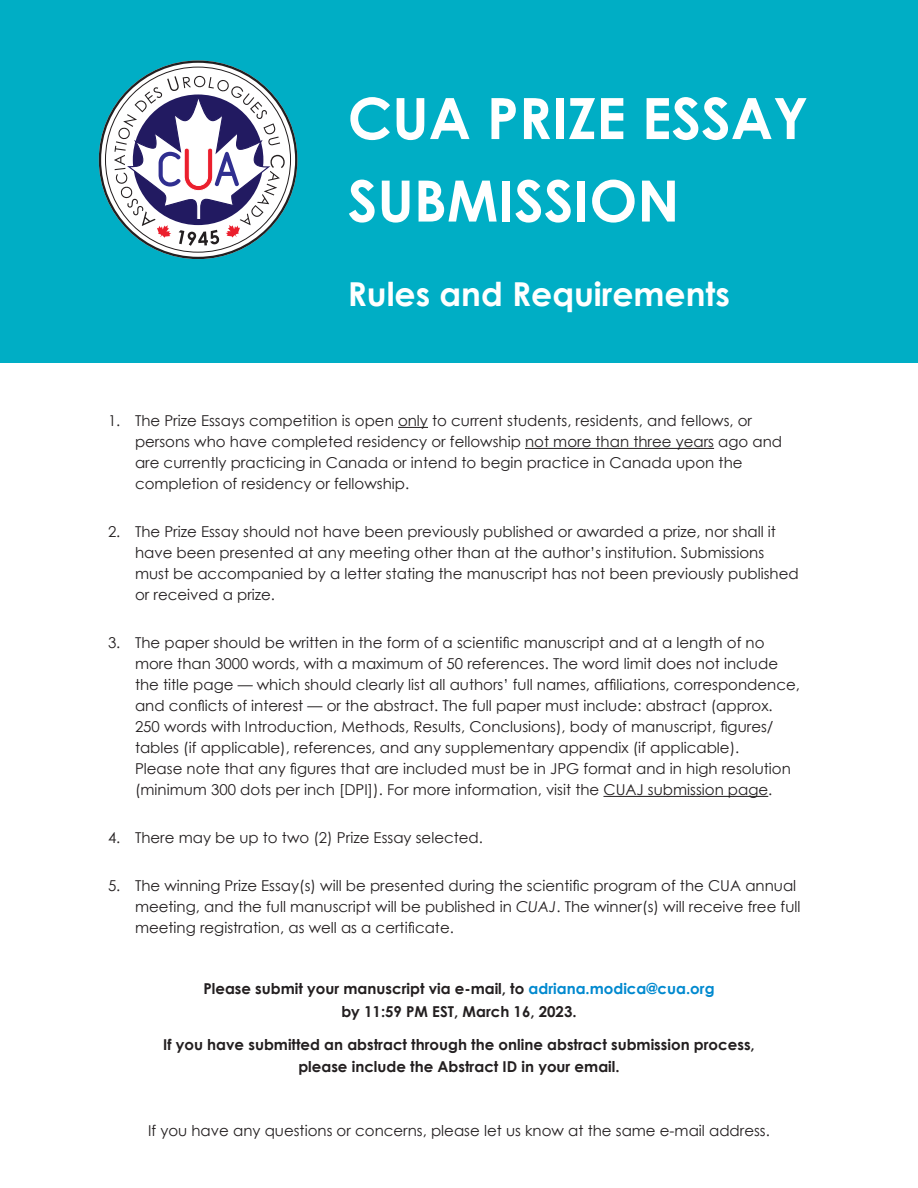
<style>
.page{position:relative;width:918px;height:1188px;background:#fff}
.page>*{position:absolute;margin:0;border:0;box-sizing:border-box;transform-origin:0 0}
.t1{font:700 57px/82.5px "Century Gothic";color:#fff}
.t2{font:700 33px "Century Gothic";color:#fff}
.t3{font:15px/21px "Century Gothic";color:#231f20}
.t4{font:700 15px/22.5px "Century Gothic";color:#231f20;text-align:center}
.s1{font-style:italic}
.s2{color:#0089cf}
</style>
<div class="page">
<div style="left:0;top:0;width:918px;height:363px;background:#00aec5"></div>
<svg style="left:99px;top:60px;width:198px;height:199px"></svg>
<hr style="left:398px;top:427px;width:30px;height:1px;background:#231f20">
<hr style="left:525px;top:448px;width:189px;height:1px;background:#231f20">
<hr style="left:603px;top:796px;width:165px;height:1px;background:#231f20">
<p class="t1" style="left:348px;top:76px;width:462px">CUA PRIZE ESSAY<br>SUBMISSION</p>
<p class="t2" style="left:348px;top:273px;width:384px">Rules and Requirements</p>
<p class="t3" style="left:135px;top:410px;width:649px;text-indent:-27px">1. The Prize Essays competition is open only to current students, residents, and fellows, or persons who have completed residency or fellowship not more than three years ago and are currently practicing in Canada or intend to begin practice in Canada upon the completion of residency or fellowship.</p>
<p class="t3" style="left:135px;top:521px;width:665px;text-indent:-27px">2. The Prize Essay should not have been previously published or awarded a prize, nor shall it have been presented at any meeting other than at the author’s institution. Submissions must be accompanied by a letter stating the manuscript has not been previously published or received a prize.</p>
<p class="t3" style="left:135px;top:632px;width:667px;text-indent:-27px">3. The paper should be written in the form of a scientific manuscript and at a length of no more than 3000 words, with a maximum of 50 references. The word limit does not include the title page — which should clearly list all authors’ full names, affiliations, correspondence, and conflicts of interest — or the abstract. The full paper must include: abstract (approx.<br>250 words with Introduction, Methods, Results, Conclusions), body of manuscript, figures/ tables (if applicable), references, and any supplementary appendix (if applicable).<br>Please note that any figures that are included must be in JPG format and in high resolution (minimum 300 dots per inch [DPI]). For more information, visit the CUAJ submission page.</p>
<p class="t3" style="left:108px;top:827px;width:377px">4. There may be up to two (2) Prize Essay selected.</p>
<p class="t3" style="left:135px;top:875px;width:667px;text-indent:-27px">5. The winning Prize Essay(s) will be presented during the scientific program of the CUA annual meeting, and the full manuscript will be published in <span class="s1">CUAJ</span>. The winner(s) will receive free full meeting registration, as well as a certificate.</p>
<p class="t4" style="left:203px;top:977px;width:513px">Please submit your manuscript via e-mail, to <span class="s2">adriana.modica@cua.org </span>by 11:59 PM EST, March 16, 2023.</p>
<p class="t4" style="left:163px;top:1033px;width:593px">If you have submitted an abstract through the online abstract submission process, please include the Abstract ID in your email.</p>
<p class="t3" style="left:148px;top:1120px;width:623px">If you have any questions or concerns, please let us know at the same e-mail address.</p>
</div>
